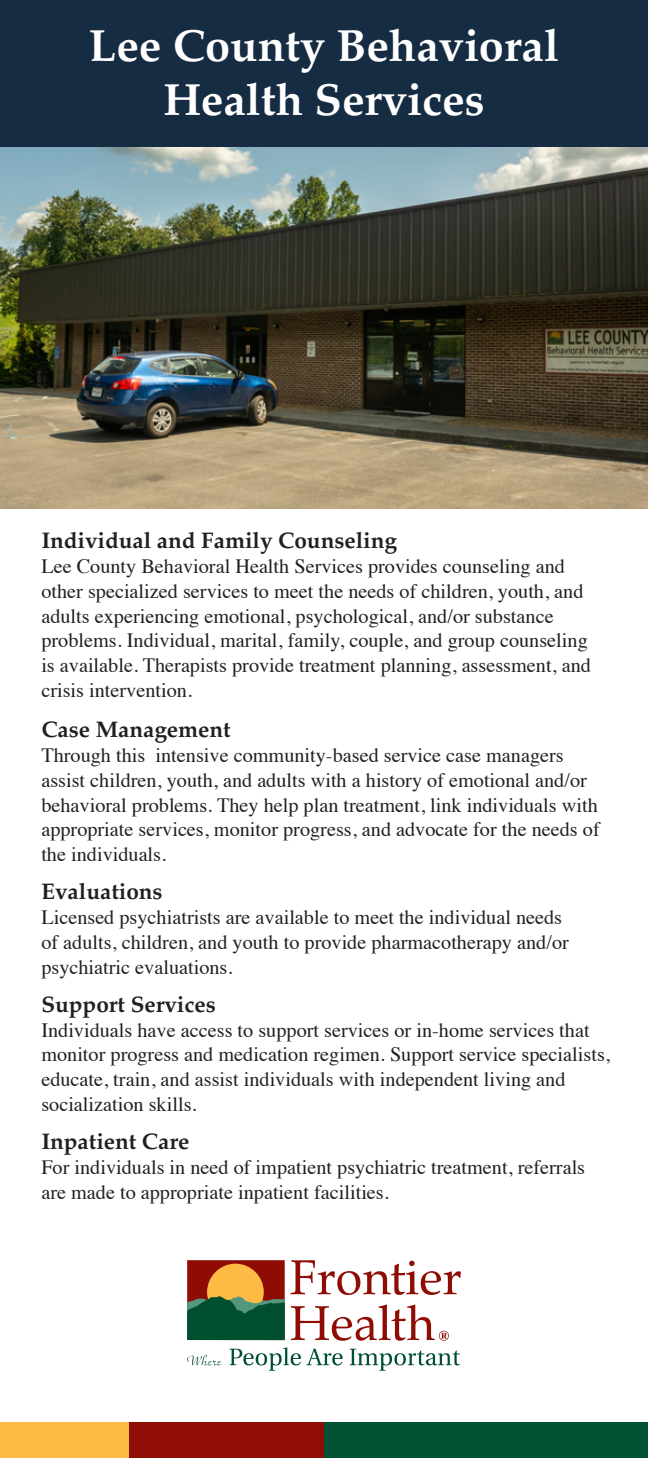
<style>
.page{position:relative;width:648px;height:1458px;background:#fff}
.page>*{position:absolute;margin:0;border:0;box-sizing:border-box;transform-origin:0 0}
.t1{font:700 45px "Palatino";color:#fff}
.t2{font:700 22.5px "Palatino";color:#231f20}
.t3{font:20.25px/24.8px "Times";color:#231f20}
</style>
<div class="page">
<img style="left:0;top:146px;width:648px;height:363px">
<div style="left:0;top:0;width:648px;height:146px;background:#162c42"></div>
<div style="left:0;top:1422px;width:172px;height:36px;background:#fdba45"></div>
<div style="left:130px;top:1422px;width:214px;height:36px;background:#8f0d06"></div>
<div style="left:324px;top:1422px;width:324px;height:36px;background:#005032"></div>
<div style="left:187px;top:1260px;width:98px;height:80px;background:#8f0c05"></div>
<div style="left:207px;top:1264px;width:57px;height:56px;background:#fdbb45;border-radius:50%"></div>
<svg style="left:187px;top:1295px;width:98px;height:45px;background:#1d5a37"></svg>
<svg style="left:291px;top:1260px;width:170px;height:35px"></svg>
<svg style="left:187px;top:1355px;width:34px;height:11px"></svg>
<svg style="left:229px;top:1347px;width:114px;height:24px"></svg>
<svg style="left:350px;top:1349px;width:110px;height:22px"></svg>
<svg style="left:291px;top:1305px;width:158px;height:36px"></svg>
<p class="t1" style="left:89px;top:7px;width:472px">Lee County Behavioral</p>
<p class="t1" style="left:163px;top:61px;width:323px">Health Services</p>
<p class="t2" style="left:41px;top:521px;width:357px">Individual and Family Counseling</p>
<p class="t3" style="left:41px;top:552px;width:551px">Lee County Behavioral Health Services provides counseling and other specialized services to meet the needs of children, youth, and adults experiencing emotional, psychological, and/or substance problems. Individual, marital, family, couple, and group counseling is available. Therapists provide treatment planning, assessment, and crisis intervention.</p>
<p class="t2" style="left:41px;top:710px;width:191px">Case Management</p>
<p class="t3" style="left:41px;top:741px;width:560px">Through this intensive community-based service case managers assist children, youth, and adults with a history of emotional and/or behavioral problems. They help plan treatment, link individuals with appropriate services, monitor progress, and advocate for the needs of the individuals.</p>
<p class="t2" style="left:41px;top:872px;width:123px">Evaluations</p>
<p class="t3" style="left:41px;top:903px;width:529px">Licensed psychiatrists are available to meet the individual needs of adults, children, and youth to provide pharmacotherapy and/or psychiatric evaluations.</p>
<p class="t2" style="left:41px;top:985px;width:176px">Support Services</p>
<p class="t3" style="left:41px;top:1016px;width:570px">Individuals have access to support services or in-home services that monitor progress and medication regimen. Support service specialists, educate, train, and assist individuals with independent living and socialization skills.</p>
<p class="t2" style="left:41px;top:1122px;width:150px">Inpatient Care</p>
<p class="t3" style="left:41px;top:1153px;width:545px">For individuals in need of impatient psychiatric treatment, referrals are made to appropriate inpatient facilities.</p>
</div>
